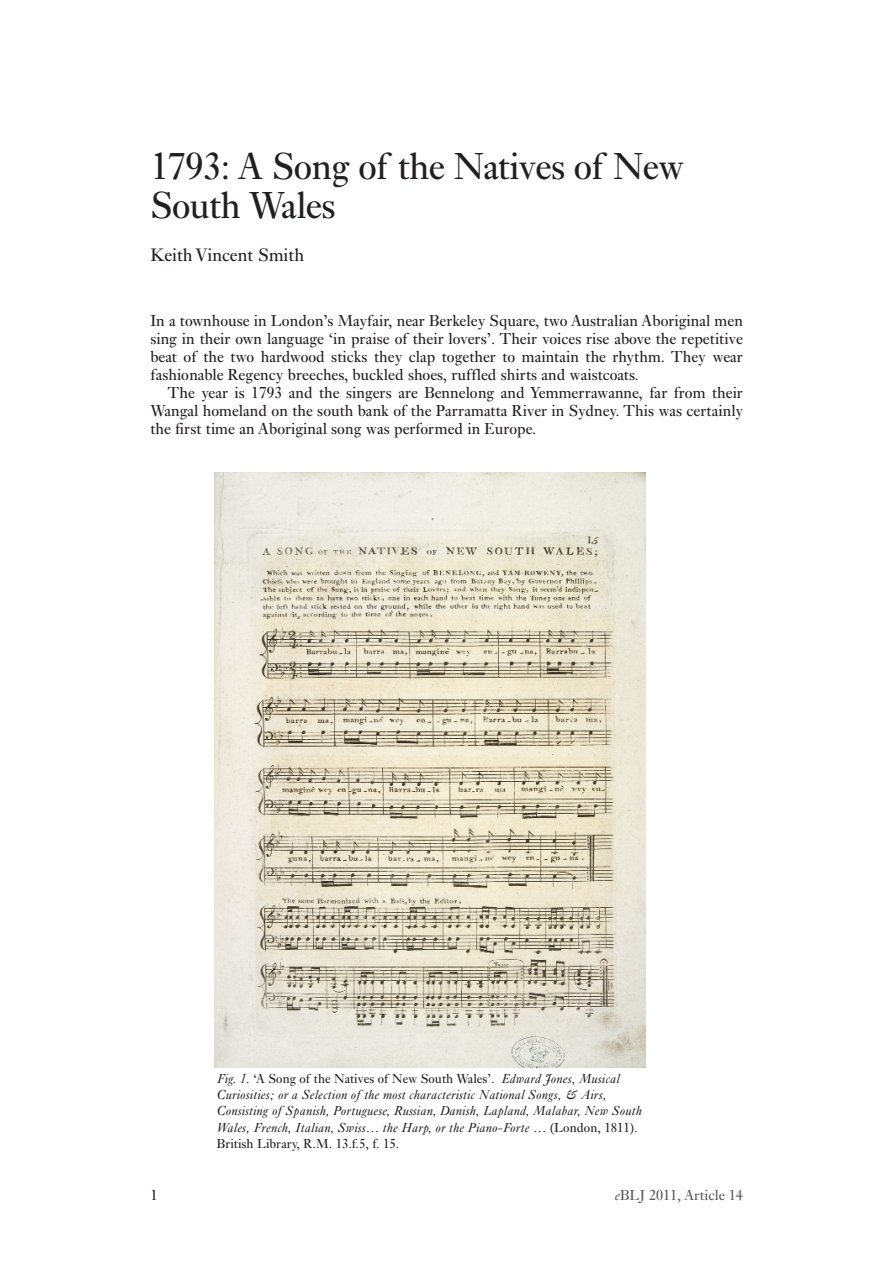
<style>
.page{position:relative;width:893px;height:1265px;background:#fff}
.page>*{position:absolute;margin:0;border:0;box-sizing:border-box;transform-origin:0 0}
.t1{font:39px/39px "Ehrhardt";letter-spacing:-.02em;color:#231f20}
.t2{font:18.75px "Ehrhardt";color:#231f20}
.t3{font:16.5px/18px "Ehrhardt";color:#231f20;text-align:justify}
.t4{font:15px "Ehrhardt";color:#57585a}
.t5{font:15px "Ehrhardt";color:#231f20}
.t6{font:italic 13.5px/16.2px "Ehrhardt";color:#231f20}
.s1{font-style:normal}
.s2{font-style:italic}
</style>
<div class="page">
<img style="left:215px;top:473px;width:430px;height:595px">
<h1 class="t1" style="left:150px;top:150px;width:535px">1793: A Song of the Natives of New<br>South Wales</h1>
<p class="t2" style="left:150px;top:248px;width:155px">Keith Vincent Smith</p>
<p class="t3" style="left:150px;top:313px;width:594px">In a townhouse in London’s Mayfair, near Berkeley Square, two Australian Aboriginal men sing in their own language ‘in praise of their lovers’. Their voices rise above the repetitive beat of the two hardwood sticks they clap together to maintain the rhythm. They wear fashionable Regency breeches, buckled shoes, ruffled shirts and waistcoats.</p>
<p class="t3" style="left:150px;top:385px;width:594px;text-indent:17px">The year is 1793 and the singers are Bennelong and Yemmerrawanne, far from their Wangal homeland on the south bank of the Parramatta River in Sydney. This was certainly the first time an Aboriginal song was performed in Europe.</p>
<p class="t5" style="left:150px;top:1189px;width:9px">1</p>
<p class="t6" style="left:217px;top:1071px;width:426px">Fig. 1. <span class="s1">‘A Song of the Natives of New South Wales’.</span> Edward Jones, Musical Curiosities; or a Selection of the most characteristic National Songs, &amp; Airs, Consisting of Spanish, Portuguese, Russian, Danish, Lapland, Malabar, New South Wales, French, Italian, Swiss… the Harp, or the Piano-Forte … <span class="s1">(London, 1811).<br>British Library, R.M. 13.f.5, f. 15.</span></p>
<p class="t4" style="left:614px;top:1189px;width:130px"><span class="s2">e</span>BLJ 2011, Article 14</p>
</div>
